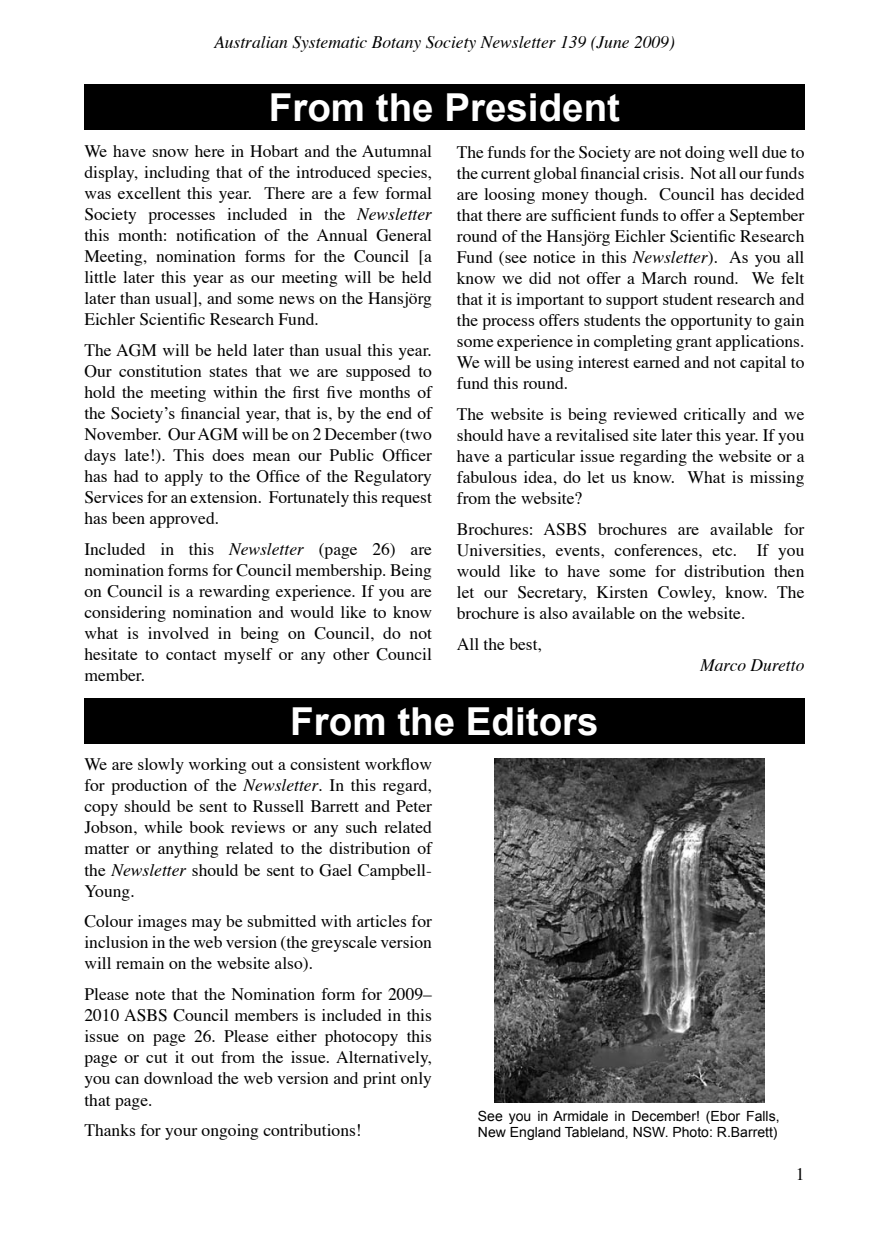
<style>
.page{position:relative;width:874px;height:1241px;background:#fff}
.page>*{position:absolute;margin:0;border:0;box-sizing:border-box;transform-origin:0 0}
.t1{font:700 38.5px "Arial";color:#fff}
.t2{font:17.5px/21px "Times";color:#000;text-align:justify}
.t3{font:italic 17.5px "Times";color:#000}
.t4{font:14px/16.8px "Arial";color:#000}
.s1{font-style:italic}
</style>
<div class="page">
<div style="left:84px;top:84px;width:720px;height:45px;background:#000"></div>
<div style="left:84px;top:698px;width:720px;height:45px;background:#000"></div>
<img style="left:494px;top:758px;width:270px;height:343px">
<p class="t3" style="left:214px;top:26px;width:462px">Australian Systematic Botany Society Newsletter 139 (June 2009)</p>
<h1 class="t1" style="left:269px;top:82px;width:352px">From the President</h1>
<p class="t2" style="left:84px;top:139px;width:349px">We have snow here in Hobart and the Autumnal display, including that of the introduced species, was excellent this year. There are a few formal Society processes included in the <span class="s1">Newsletter </span>this month: notification of the Annual General Meeting, nomination forms for the Council [a little later this year as our meeting will be held later than usual], and some news on the Hansjörg Eichler Scientific Research Fund.</p>
<p class="t2" style="left:84px;top:338px;width:349px">The AGM will be held later than usual this year.<br>Our constitution states that we are supposed to hold the meeting within the first five months of the Society’s financial year, that is, by the end of November. Our AGM will be on 2 December (two days late!). This does mean our Public Officer has had to apply to the Office of the Regulatory Services for an extension. Fortunately this request has been approved.</p>
<p class="t2" style="left:84px;top:537px;width:349px">Included in this <span class="s1">Newsletter</span> (page 26) are nomination forms for Council membership. Being on Council is a rewarding experience. If you are considering nomination and would like to know what is involved in being on Council, do not hesitate to contact myself or any other Council member.</p>
<p class="t2" style="left:456px;top:140px;width:349px">The funds for the Society are not doing well due to the current global financial crisis. Not all our funds are loosing money though. Council has decided that there are sufficient funds to offer a September round of the Hansjörg Eichler Scientific Research Fund (see notice in this <span class="s1">Newsletter</span>). As you all know we did not offer a March round. We felt that it is important to support student research and the process offers students the opportunity to gain some experience in completing grant applications.<br>We will be using interest earned and not capital to fund this round.</p>
<p class="t2" style="left:456px;top:402px;width:349px">The website is being reviewed critically and we should have a revitalised site later this year. If you have a particular issue regarding the website or a fabulous idea, do let us know. What is missing from the website?</p>
<p class="t2" style="left:456px;top:517px;width:349px">Brochures: ASBS brochures are available for Universities, events, conferences, etc. If you would like to have some for distribution then let our Secretary, Kirsten Cowley, know. The brochure is also available on the website.</p>
<p class="t2" style="left:456px;top:632px;width:87px">All the best,</p>
<p class="t3" style="left:699px;top:649px;width:106px">Marco Duretto</p>
<h1 class="t1" style="left:290px;top:696px;width:310px">From the Editors</h1>
<p class="t2" style="left:84px;top:752px;width:349px">We are slowly working out a consistent workflow for production of the <span class="s1">Newsletter</span>. In this regard, copy should be sent to Russell Barrett and Peter Jobson, while book reviews or any such related matter or anything related to the distribution of the <span class="s1">Newsletter</span> should be sent to Gael Campbell-Young.</p>
<p class="t2" style="left:84px;top:909px;width:349px">Colour images may be submitted with articles for inclusion in the web version (the greyscale version will remain on the website also).</p>
<p class="t2" style="left:84px;top:982px;width:349px">Please note that the Nomination form for 2009– 2010 ASBS Council members is included in this issue on page 26. Please either photocopy this page or cut it out from the issue. Alternatively, you can download the web version and print only that page.</p>
<p class="t2" style="left:84px;top:1118px;width:279px">Thanks for your ongoing contributions!</p>
<p class="t4" style="left:477px;top:1107px;width:303px">See you in Armidale in December! (Ebor Falls,<br>New England Tableland, NSW. Photo: R.Barrett)</p>
<p class="t2" style="left:795px;top:1161px;width:10px">1</p>
</div>
